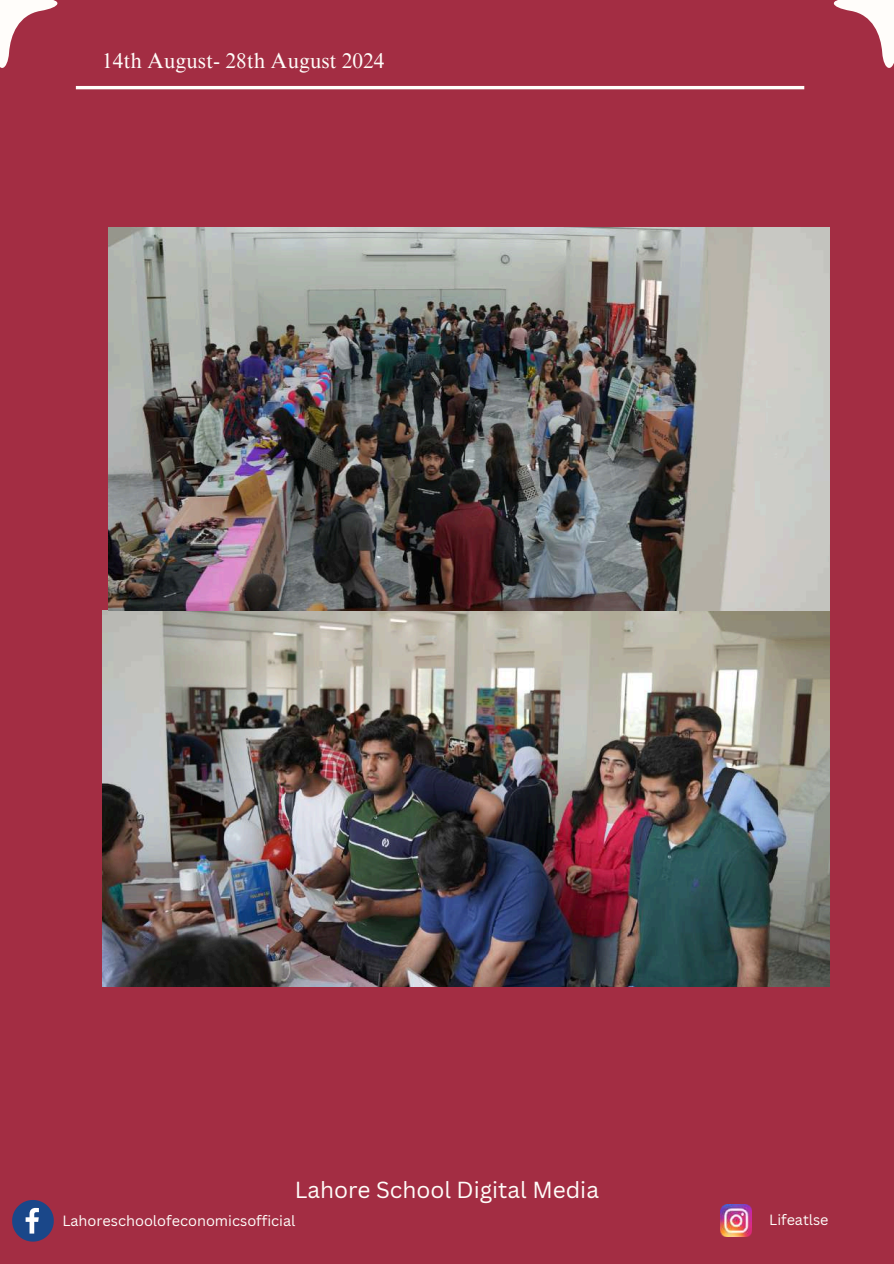
<style>
.page{position:relative;width:894px;height:1264px;background:#fff}
.page>*{position:absolute;margin:0;border:0;box-sizing:border-box;transform-origin:0 0}
.t1{font:22.65px "Canva Sans";color:#fffdfa}
.t2{font:21.3px "Times NRMT Pro";color:#fffdfa}
.t3{font:14.4px "Canva Sans";color:#fffdfa}
</style>
<div class="page">
<div style="left:0;top:0;width:893px;height:1263px;background:#a32d43"></div>
<hr style="left:76px;top:86px;width:728px;height:3px;background:#fffdfa">
<svg style="left:833px;top:0;width:60px;height:68px"></svg>
<svg style="left:0;top:0;width:58px;height:68px"></svg>
<svg style="left:12px;top:1200px;width:42px;height:41px"></svg>
<img style="left:720px;top:1204px;width:31px;height:32px">
<img style="left:102px;top:610px;width:727px;height:376px">
<img style="left:108px;top:228px;width:720px;height:382px">
<h2 class="t2" style="left:102px;top:53px;width:284px">14th August- 28th August 2024</h2>
<h1 class="t1" style="left:294px;top:1173px;width:305px">Lahore School Digital Media</h1>
<p class="t3" style="left:62px;top:1210px;width:234px">Lahoreschoolofeconomicsofficial</p>
<p class="t3" style="left:769px;top:1210px;width:61px">Lifeatlse</p>
</div>
